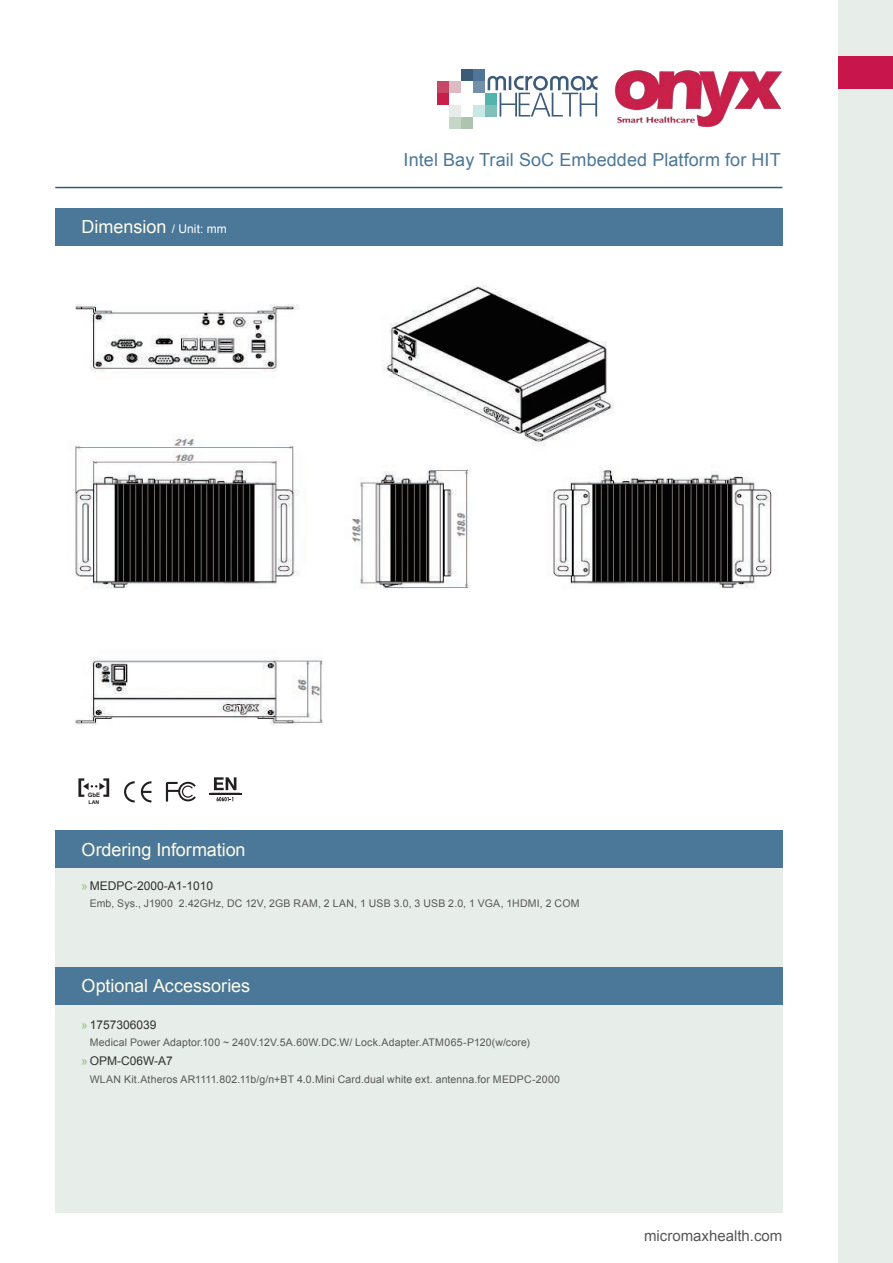
<style>
.page{position:relative;width:893px;height:1263px;background:#fff}
.page>*{position:absolute;margin:0;border:0;box-sizing:border-box;transform-origin:0 0}
._01_title{font:18px "Arial";color:#fffde9}
.次標題{font:18px "Arial";letter-spacing:.005em;color:#4b7798}
.t1{font:15px "Arial";color:#57585a}
.t2{font:12px "Arial";color:#312f30}
.ordering_optional_co{font:10.5px "Arial";letter-spacing:.015em;color:#57585a}
.t3{font:700 6px "Arial";color:#231f20}
.t4{font:700 5.25px "Arial";color:#231f20}
.s1{font-size:12px;color:#fff}
.s2{color:#93c074}
</style>
<div class="page">
<div style="left:55px;top:208px;width:727px;height:37px;background:#4b7798"></div>
<hr style="left:55px;top:187px;width:727px;height:1px;background:#345c7c">
<div style="left:838px;top:0;width:55px;height:1263px;background:#e7ede8"></div>
<div style="left:838px;top:56px;width:55px;height:33px;background:#c8164c"></div>
<div style="left:473px;top:105px;width:12px;height:12px;background:#c8e8e5"></div>
<div style="left:485px;top:105px;width:12px;height:12px;background:#7fc0ba"></div>
<div style="left:485px;top:93px;width:12px;height:12px;background:#52b4ac"></div>
<div style="left:473px;top:81px;width:12px;height:12px;background:#7390ab"></div>
<div style="left:473px;top:69px;width:12px;height:12px;background:#4f7696"></div>
<div style="left:461px;top:69px;width:12px;height:12px;background:#3c5b79"></div>
<div style="left:449px;top:81px;width:12px;height:12px;background:#dcbbc3"></div>
<div style="left:437px;top:81px;width:12px;height:12px;background:#c54869"></div>
<div style="left:437px;top:93px;width:12px;height:12px;background:#c61f4b"></div>
<div style="left:449px;top:105px;width:12px;height:12px;background:#e7ece8"></div>
<div style="left:449px;top:117px;width:12px;height:11px;background:#c4d6c6"></div>
<div style="left:461px;top:117px;width:12px;height:11px;background:#adc5ae"></div>
<svg style="left:488px;top:76px;width:110px;height:41px"></svg>
<img style="left:614px;top:70px;width:168px;height:58px">
<div style="left:55px;top:830px;width:727px;height:382px;background:#e7ede8"></div>
<div style="left:55px;top:830px;width:727px;height:38px;background:#4b7798"></div>
<div style="left:55px;top:967px;width:727px;height:37px;background:#4b7798"></div>
<img style="left:75px;top:285px;width:697px;height:440px">
<svg style="left:78px;top:778px;width:31px;height:19px"></svg>
<svg style="left:124px;top:781px;width:11px;height:21px"></svg>
<svg style="left:141px;top:781px;width:10px;height:21px"></svg>
<svg style="left:166px;top:782px;width:30px;height:19px"></svg>
<svg style="left:211px;top:777px;width:29px;height:24px"></svg>
<hr style="left:209px;top:793px;width:32px;height:1px;background:#231f20">
<h1 class="_01_title" style="left:82px;top:215px;width:147px">Dimension <span class="s1">/ Unit: mm</span></h1>
<p class="次標題" style="left:404px;top:148px;width:379px">Intel Bay Trail SoC Embedded Platform for HIT</p>
<p class="t3" style="left:88px;top:791px;width:14px">GbE</p>
<p class="t4" style="left:89px;top:799px;width:12px">LAN</p>
<p class="_01_title" style="left:82px;top:838px;width:165px">Ordering Information</p>
<p class="t2" style="left:81px;top:877px;width:133px"><span class="s2">»</span> MEDPC-2000-A1-1010</p>
<p class="ordering_optional_co" style="left:90px;top:896px;width:491px">Emb, Sys., J1900 2.42GHz, DC 12V, 2GB RAM, 2 LAN, 1 USB 3.0, 3 USB 2.0, 1 VGA, 1HDMI, 2 COM</p>
<p class="_01_title" style="left:82px;top:974px;width:170px">Optional Accessories</p>
<p class="t2" style="left:81px;top:1017px;width:77px"><span class="s2">»</span> 1757306039</p>
<p class="ordering_optional_co" style="left:90px;top:1035px;width:442px">Medical Power Adaptor.100 ~ 240V.12V.5A.60W.DC.W/ Lock.Adapter.ATM065-P120(w/core)</p>
<p class="t2" style="left:81px;top:1053px;width:93px"><span class="s2">»</span>OPM-C06W-A7</p>
<p class="ordering_optional_co" style="left:90px;top:1072px;width:472px">WLAN Kit.Atheros AR1111.802.11b/g/n+BT 4.0.Mini Card.dual white ext. antenna.for MEDPC-2000</p>
<h2 class="t1" style="left:644px;top:1226px;width:140px">micromaxhealth.com</h2>
</div>
